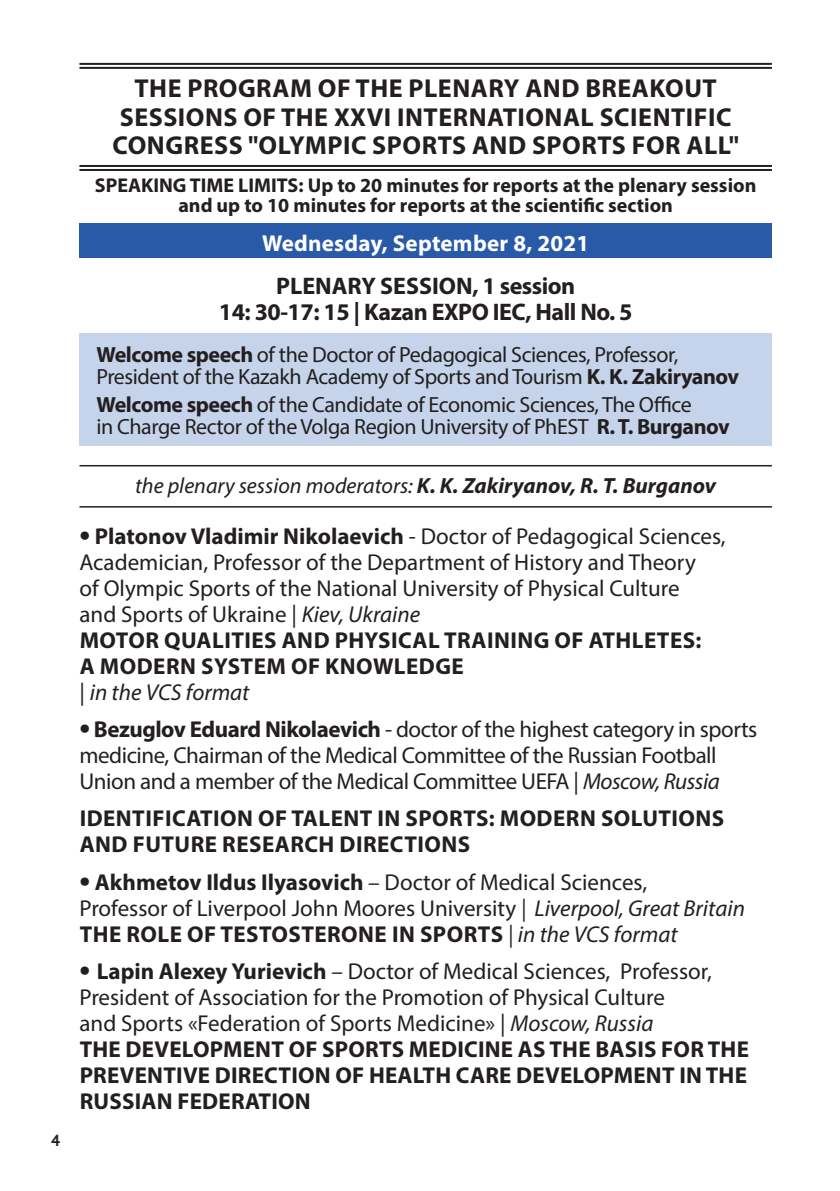
<style>
.page{position:relative;width:840px;height:1191px;background:#fff}
.page>*{position:absolute;margin:0;border:0;box-sizing:border-box;transform-origin:0 0}
.t1{font:700 26px/28px "Myriad Pro";letter-spacing:.02em;color:#231f20;text-align:center}
.t2{font:700 24px/26px "Myriad Pro";letter-spacing:-.02em;color:#231f20;text-align:center}
.t3{font:23px/26px "Myriad Pro";color:#231f20}
.t4{font:700 23px/26px "Myriad Pro";letter-spacing:.01em;color:#231f20}
.t5{font:23px/26px "Myriad Pro";letter-spacing:-.02em;color:#231f20}
.t6{font:700 23px "Myriad Pro";letter-spacing:.01em;color:#fff}
.t7{font:22px/22px "Myriad Pro";letter-spacing:-.02em;color:#231f20}
.t8{font:italic 22px "Myriad Pro";color:#231f20}
.t9{font:700 20px/20px "Myriad Pro";color:#231f20;text-align:center}
.t10{font:700 16px "PT Sans";color:#231f20}
.s1{font-weight:700}
.s2{font-weight:700;font-size:32px}
.s3{font-style:italic}
.s4{font-size:32px}
.s5{font-weight:400}
.s6{font-weight:400;font-style:italic}
</style>
<div class="page">
<div style="left:79px;top:224px;width:692px;height:34px;background:#295aa8"></div>
<div style="left:79px;top:333px;width:692px;height:113px;background:#c5d4ea"></div>
<hr style="left:79px;top:165px;width:692px;height:2px;background:#231f20">
<hr style="left:79px;top:169px;width:692px;height:2px;background:#231f20">
<hr style="left:79px;top:506px;width:692px;height:1px;background:#231f20">
<hr style="left:79px;top:465px;width:692px;height:1px;background:#231f20">
<hr style="left:79px;top:63px;width:692px;height:2px;background:#231f20">
<hr style="left:79px;top:67px;width:692px;height:2px;background:#231f20">
<p class="t10" style="left:51px;top:1130px;width:11px">4</p>
<p class="t1" style="left:112px;top:74px;width:627px">THE PROGRAM OF THE PLENARY AND BREAKOUT<br>SESSIONS OF THE XXVI INTERNATIONAL SCIENTIFIC<br>CONGRESS "OLYMPIC SPORTS AND SPORTS FOR ALL"</p>
<p class="t9" style="left:95px;top:175px;width:662px">SPEAKING TIME LIMITS: Up to 20 minutes for reports at the plenary session and up to 10 minutes for reports at the scientific section</p>
<p class="t6" style="left:262px;top:228px;width:328px">Wednesday, September 8, 2021</p>
<p class="t2" style="left:219px;top:272px;width:415px">PLENARY SESSION, 1 session<br>14: 30-17: 15 | Kazan EXPO IEC, Hall No. 5</p>
<p class="t7" style="left:96px;top:343px;width:644px"><span class="s1">Welcome speech</span> of the Doctor of Pedagogical Sciences, Professor,<br>President of the Kazakh Academy of Sports and Tourism <span class="s1">K. K. Zakiryanov</span></p>
<p class="t7" style="left:96px;top:393px;width:634px"><span class="s1">Welcome speech</span> of the Candidate of Economic Sciences, The Office<br>in Charge Rector of the Volga Region University of PhEST <span class="s1">R. T. Burganov</span></p>
<p class="t8" style="left:135px;top:471px;width:582px">the plenary session moderators: <span class="s1">K. K. Zakiryanov, R. T. Burganov</span></p>
<p class="t3" style="left:79px;top:522px;width:647px"><span class="s2">•</span> <span class="s1">Platonov Vladimir Nikolaevich</span> - Doctor of Pedagogical Sciences, Academician, Professor of the Department of History and Theory<br>of Olympic Sports of the National University of Physical Culture<br>and Sports of Ukraine | <span class="s3">Kiev, Ukraine<br></span><span class="s1">MOTOR QUALITIES AND PHYSICAL TRAINING OF ATHLETES:<br>A MODERN SYSTEM OF KNOWLEDGE<br></span>| <span class="s3">in the VCS format</span></p>
<p class="t5" style="left:79px;top:716px;width:679px"><span class="s2">•</span> <span class="s1">Bezuglov Eduard Nikolaevich</span> - doctor of the highest category in sports medicine, Chairman of the Medical Committee of the Russian Football<br>Union and a member of the Medical Committee UEFA | <span class="s3">Moscow, Russia</span></p>
<p class="t4" style="left:80px;top:804px;width:645px">IDENTIFICATION OF TALENT IN SPORTS: MODERN SOLUTIONS<br>AND FUTURE RESEARCH DIRECTIONS</p>
<p class="t3" style="left:79px;top:868px;width:666px"><span class="s2">•</span> <span class="s1">Akhmetov Ildus Ilyasovich</span> – Doctor of Medical Sciences,<br>Professor of Liverpool John Moores University <span class="s3">| Liverpool, Great Britain<br></span><span class="s1">THE ROLE OF TESTOSTERONE IN SPORTS</span> <span class="s3">| in the VCS format</span></p>
<p class="t4" style="left:79px;top:957px;width:670px"><span class="s4">•</span> Lapin Alexey Yurievich <span class="s5">– Doctor of Medical Sciences, Professor, President of Association for the Promotion of Physical Culture<br>and Sports «Federation of Sports Medicine» |</span> <span class="s6">Moscow, Russia<br></span>THE DEVELOPMENT OF SPORTS MEDICINE AS THE BASIS FOR THE PREVENTIVE DIRECTION OF HEALTH CARE DEVELOPMENT IN THE RUSSIAN FEDERATION</p>
</div>
